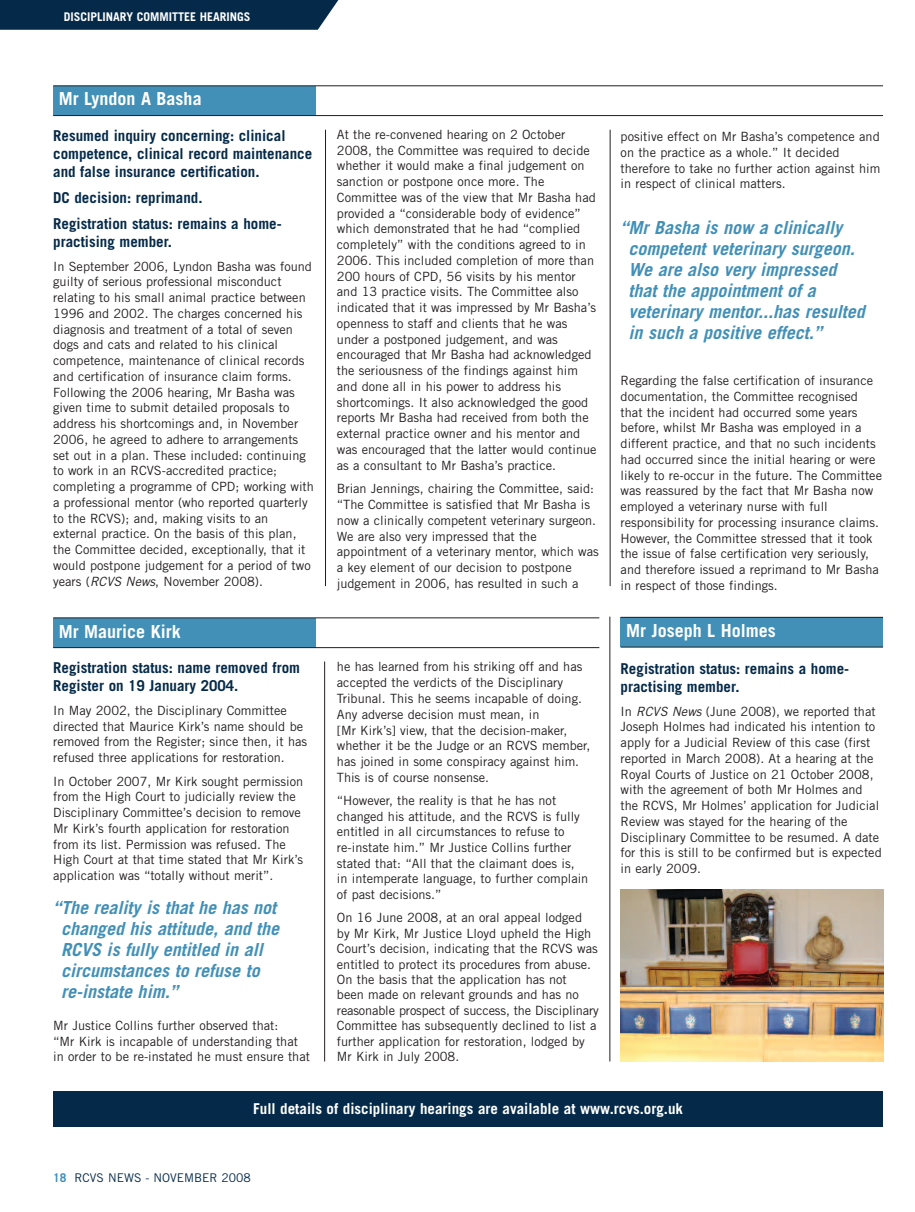
<style>
.page{position:relative;width:915px;height:1212px;background:#fff}
.page>*{position:absolute;margin:0;border:0;box-sizing:border-box;transform-origin:0 0}
.t1{font:italic 700 18px/21px "Trade Gothic";color:#4290b8}
.t2{font:700 18px "Trade Gothic";color:#fff}
.t3{font:700 15px/18px "Trade Gothic";color:#052a49}
.t4{font:700 15px "Trade Gothic";color:#fff}
.t5{font:12.75px/15.8px "Trade Gothic";color:#231f20}
.t6{font:700 12px "Trade Gothic";color:#fff}
.t7{font:12px "Trade Gothic";color:#052a49}
.s1{font-style:italic}
.s2{font-weight:700;color:#4290b8}
</style>
<div class="page">
<div style="left:0;top:0;width:339px;height:30px;background:#052a49"></div>
<div style="left:53px;top:86px;width:262px;height:30px;background:#4290b8"></div>
<hr style="left:325px;top:130px;width:1px;height:456px;background:#231f20">
<hr style="left:609px;top:130px;width:1px;height:456px;background:#231f20">
<hr style="left:609px;top:617px;width:1px;height:444px;background:#231f20">
<hr style="left:53px;top:86px;width:829px;height:1px;background:#231f20">
<hr style="left:53px;top:115px;width:829px;height:1px;background:#231f20">
<div style="left:53px;top:618px;width:262px;height:30px;background:#4290b8"></div>
<hr style="left:53px;top:618px;width:546px;height:1px;background:#231f20">
<hr style="left:53px;top:647px;width:546px;height:1px;background:#231f20">
<div style="left:620px;top:617px;width:262px;height:30px;background:#4290b8"></div>
<hr style="left:324px;top:661px;width:1px;height:400px;background:#231f20">
<hr style="left:620px;top:617px;width:262px;height:1px;background:#231f20">
<hr style="left:620px;top:647px;width:262px;height:1px;background:#231f20">
<div style="left:53px;top:1091px;width:829px;height:36px;background:#052a49"></div>
<img style="left:620px;top:890px;width:262px;height:171px">
<p class="t6" style="left:64px;top:13px;width:188px">DISCIPLINARY COMMITTEE HEARINGS</p>
<h1 class="t2" style="left:59px;top:92px;width:144px">Mr Lyndon A Basha</h1>
<p class="t3" style="left:53px;top:128px;width:260px">Resumed inquiry concerning: clinical competence, clinical record maintenance and false insurance certification.</p>
<p class="t3" style="left:53px;top:186px;width:230px;line-height:25.8px">DC decision: reprimand.<br>Registration status: remains a home-</p>
<p class="t3" style="left:53px;top:234px;width:120px">practising member.</p>
<p class="t5" style="left:53px;top:259px;width:262px">In September 2006, Lyndon Basha was found guilty of serious professional misconduct relating to his small animal practice between 1996 and 2002. The charges concerned his diagnosis and treatment of a total of seven dogs and cats and related to his clinical competence, maintenance of clinical records and certification of insurance claim forms.<br>Following the 2006 hearing, Mr Basha was given time to submit detailed proposals to address his shortcomings and, in November 2006, he agreed to adhere to arrangements set out in a plan. These included: continuing to work in an RCVS-accredited practice; completing a programme of CPD; working with a professional mentor (who reported quarterly to the RCVS); and, making visits to an external practice. On the basis of this plan, the Committee decided, exceptionally, that it would postpone judgement for a period of two years (<span class="s1">RCVS News</span>, November 2008).</p>
<h1 class="t2" style="left:59px;top:624px;width:124px">Mr Maurice Kirk</h1>
<p class="t3" style="left:53px;top:660px;width:248px">Registration status: name removed from<br>Register on 19 January 2004.</p>
<p class="t5" style="left:53px;top:703px;width:255px">In May 2002, the Disciplinary Committee directed that Maurice Kirk’s name should be removed from the Register; since then, it has refused three applications for restoration.</p>
<p class="t5" style="left:53px;top:774px;width:251px">In October 2007, Mr Kirk sought permission from the High Court to judicially review the Disciplinary Committee’s decision to remove Mr Kirk’s fourth application for restoration from its list. Permission was refused. The High Court at that time stated that Mr Kirk’s application was “totally without merit”.</p>
<h1 class="t1" style="left:61px;top:899px;width:220px;text-indent:-8px">“The reality is that he has not changed his attitude, and the<br>RCVS is fully entitled in all circumstances to refuse to re-instate him.”</h1>
<p class="t5" style="left:53px;top:1018px;width:258px">Mr Justice Collins further observed that:<br>“Mr Kirk is incapable of understanding that in order to be re-instated he must ensure that</p>
<p class="t5" style="left:337px;top:128px;width:261px">At the re-convened hearing on 2 October 2008, the Committee was required to decide whether it would make a final judgement on sanction or postpone once more. The Committee was of the view that Mr Basha had provided a “considerable body of evidence” which demonstrated that he had “complied completely” with the conditions agreed to in 2006. This included completion of more than 200 hours of CPD, 56 visits by his mentor and 13 practice visits. The Committee also indicated that it was impressed by Mr Basha’s openness to staff and clients that he was under a postponed judgement, and was encouraged that Mr Basha had acknowledged the seriousness of the findings against him and done all in his power to address his shortcomings. It also acknowledged the good reports Mr Basha had received from both the external practice owner and his mentor and was encouraged that the latter would continue as a consultant to Mr Basha’s practice.</p>
<p class="t5" style="left:337px;top:482px;width:263px">Brian Jennings, chairing the Committee, said: “The Committee is satisfied that Mr Basha is now a clinically competent veterinary surgeon.<br>We are also very impressed that the appointment of a veterinary mentor, which was a key element of our decision to postpone judgement in 2006, has resulted in such a</p>
<p class="t5" style="left:337px;top:660px;width:255px">he has learned from his striking off and has accepted the verdicts of the Disciplinary Tribunal. This he seems incapable of doing.<br>Any adverse decision must mean, in<br>[Mr Kirk’s] view, that the decision-maker, whether it be the Judge or an RCVS member, has joined in some conspiracy against him.<br>This is of course nonsense.</p>
<p class="t5" style="left:337px;top:794px;width:253px">“However, the reality is that he has not changed his attitude, and the RCVS is fully entitled in all circumstances to refuse to re-instate him.” Mr Justice Collins further stated that: “All that the claimant does is, in intemperate language, to further complain of past decisions.”</p>
<p class="t5" style="left:337px;top:911px;width:263px">On 16 June 2008, at an oral appeal lodged<br>by Mr Kirk, Mr Justice Lloyd upheld the High Court’s decision, indicating that the RCVS was entitled to protect its procedures from abuse.<br>On the basis that the application has not<br>been made on relevant grounds and has no reasonable prospect of success, the Disciplinary Committee has subsequently declined to list a further application for restoration, lodged by Mr Kirk in July 2008.</p>
<p class="t5" style="left:620px;top:130px;width:261px">positive effect on Mr Basha’s competence and on the practice as a whole.” It decided therefore to take no further action against him in respect of clinical matters.</p>
<h1 class="t1" style="left:628px;top:219px;width:238px;text-indent:-8px">“Mr Basha is now a clinically competent veterinary surgeon.<br>We are also very impressed that the appointment of a veterinary mentor...has resulted in such a positive effect.”</h1>
<p class="t5" style="left:620px;top:374px;width:263px">Regarding the false certification of insurance documentation, the Committee recognised that the incident had occurred some years before, whilst Mr Basha was employed in a different practice, and that no such incidents had occurred since the initial hearing or were likely to re-occur in the future. The Committee was reassured by the fact that Mr Basha now employed a veterinary nurse with full responsibility for processing insurance claims.<br>However, the Committee stressed that it took the issue of false certification very seriously, and therefore issued a reprimand to Mr Basha in respect of those findings.</p>
<h1 class="t2" style="left:626px;top:624px;width:151px">Mr Joseph L Holmes</h1>
<p class="t3" style="left:620px;top:661px;width:230px">Registration status: remains a home&shy;practising member.</p>
<p class="t5" style="left:620px;top:704px;width:262px">In <span class="s1">RCVS News</span> (June 2008), we reported that Joseph Holmes had indicated his intention to apply for a Judicial Review of this case (first reported in March 2008). At a hearing at the Royal Courts of Justice on 21 October 2008, with the agreement of both Mr Holmes and the RCVS, Mr Holmes’ application for Judicial Review was stayed for the hearing of the Disciplinary Committee to be resumed. A date for this is still to be confirmed but is expected in early 2009.</p>
<p class="t4" style="left:253px;top:1103px;width:431px">Full details of disciplinary hearings are available at www.rcvs.org.uk</p>
<p class="t7" style="left:53px;top:1174px;width:199px"><span class="s2">18</span> RCVS NEWS - NOVEMBER 2008</p>
</div>
